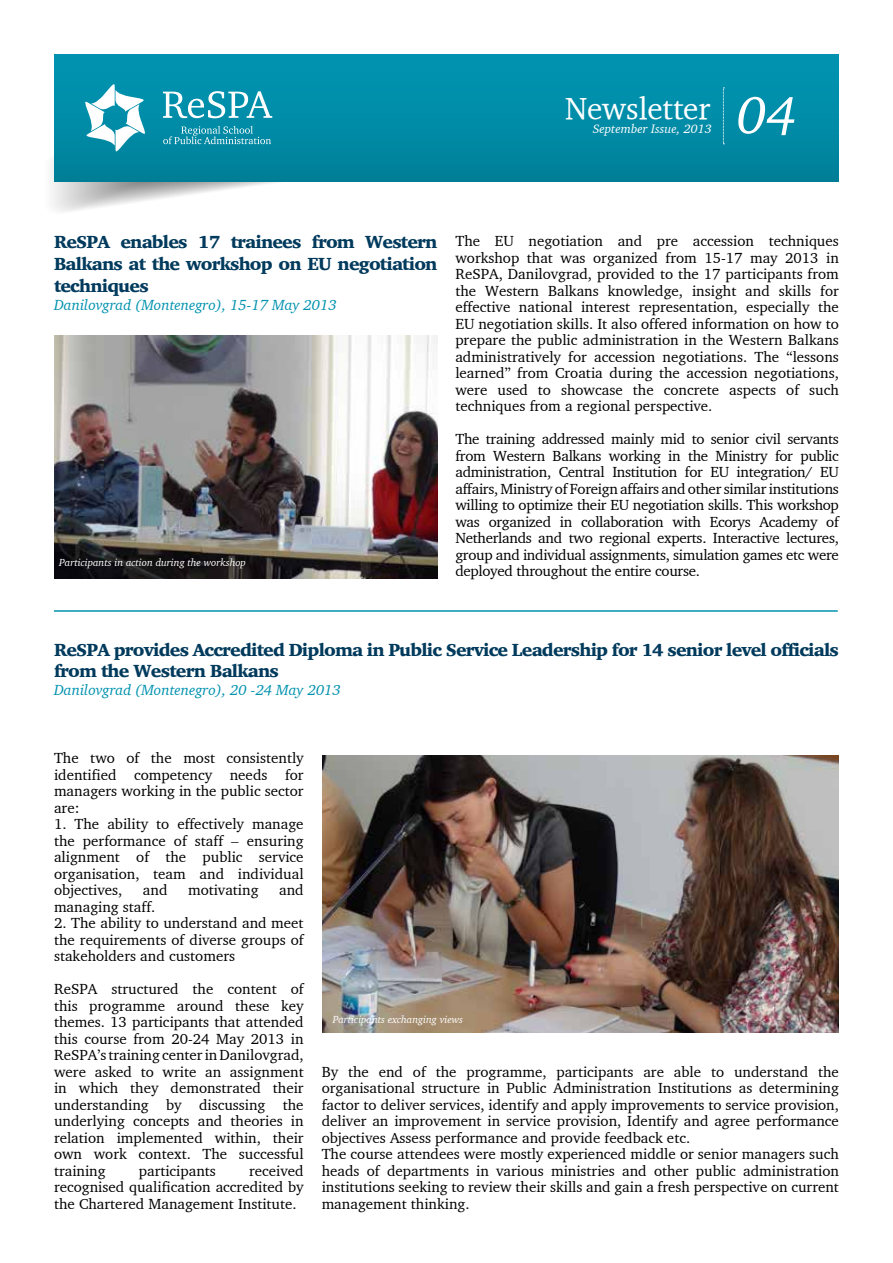
<style>
.page{position:relative;width:893px;height:1263px;background:#fff}
.page>*{position:absolute;margin:0;border:0;box-sizing:border-box;transform-origin:0 0}
.t1{font:italic 53.25px "Charter BT";color:#fff}
.t2{font:31.2px "Charter OSITCTT";color:#fff}
.t3{font:900 18px/21.6px "Charter BT";letter-spacing:-.045em;color:#003a5c;text-align:justify}
.t4{font:15px/16.5px "Charter BT";color:#000;text-align:justify}
.t5{font:italic 15px "Charter BT";letter-spacing:-.005em;color:#0092af}
.t6{font:italic 12.6px "Charter BT";color:#fff}
.t7{font:italic 10.5px "Charter BT";letter-spacing:-.005em;color:#fff}
</style>
<div class="page">
<div style="left:54px;top:54px;width:785px;height:128px;background:linear-gradient(to bottom,#0096b3,#00809a)"></div>
<svg style="left:723px;top:88px;width:1px;height:56px"></svg>
<hr style="left:54px;top:610px;width:784px;height:2px;background:#0092af">
<svg style="left:85px;top:84px;width:60px;height:68px"></svg>
<svg style="left:163px;top:91px;width:109px;height:27px"></svg>
<svg style="left:163px;top:126px;width:108px;height:18px"></svg>
<img style="left:54px;top:336px;width:383px;height:242px">
<img style="left:323px;top:755px;width:516px;height:277px">
<h2 class="t2" style="left:565px;top:89px;width:147px">Newsletter</h2>
<p class="t6" style="left:593px;top:121px;width:120px">September Issue, 2013</p>
<h1 class="t1" style="left:737px;top:81px;width:61px">04</h1>
<p class="t3" style="left:54px;top:231px;width:385px">ReSPA enables 17 trainees from Western Balkans at the workshop on EU negotiation techniques</p>
<p class="t5" style="left:54px;top:295px;width:284px">Danilovgrad (Montenegro), 15-17 May 2013</p>
<p class="t7" style="left:59px;top:556px;width:188px">Participants in action during the workshop</p>
<p class="t4" style="left:455px;top:232px;width:385px">The EU negotiation and pre accession techniques workshop that was organized from 15-17 may 2013 in ReSPA, Danilovgrad, provided to the 17 participants from the Western Balkans knowledge, insight and skills for effective national interest representation, especially the EU negotiation skills. It also offered information on how to prepare the public administration in the Western Balkans administratively for accession negotiations. The “lessons learned” from Croatia during the accession negotiations, were used to showcase the concrete aspects of such techniques from a regional perspective.</p>
<p class="t4" style="left:455px;top:430px;width:385px">The training addressed mainly mid to senior civil servants from Western Balkans working in the Ministry for public administration, Central Institution for EU integration/ EU affairs, Ministry of Foreign affairs and other similar institutions willing to optimize their EU negotiation skills. This workshop was organized in collaboration with Ecorys Academy of Netherlands and two regional experts. Interactive lectures, group and individual assignments, simulation games etc were deployed throughout the entire course.</p>
<p class="t3" style="left:54px;top:638px;width:786px">ReSPA provides Accredited Diploma in Public Service Leadership for 14 senior level officials from the Western Balkans</p>
<p class="t5" style="left:54px;top:681px;width:288px">Danilovgrad (Montenegro), 20 -24 May 2013</p>
<p class="t4" style="left:54px;top:750px;width:251px">The two of the most consistently identified competency needs for managers working in the public sector are:</p>
<p class="t4" style="left:54px;top:816px;width:251px">1. The ability to effectively manage the performance of staff – ensuring alignment of the public service organisation, team and individual objectives,</p>
<p class="t4" style="left:143px;top:882px;width:26px">and</p>
<p class="t4" style="left:188px;top:882px;width:72px">motivating</p>
<p class="t4" style="left:279px;top:882px;width:26px">and</p>
<p class="t4" style="left:54px;top:898px;width:103px">managing staff.</p>
<p class="t4" style="left:54px;top:915px;width:251px">2. The ability to understand and meet the requirements of diverse groups of stakeholders and customers</p>
<p class="t4" style="left:54px;top:981px;width:251px">ReSPA structured the content of this programme around these key themes. 13 participants that attended this course from 20-24 May 2013 in ReSPA’s training center in Danilovgrad, were asked to write an assignment in which they demonstrated their understanding by discussing the underlying concepts and theories in relation implemented within, their own work context. The successful training</p>
<p class="t4" style="left:54px;top:1162px;width:251px;text-indent:195px">received recognised qualification accredited by the Chartered Management Institute.</p>
<p class="t4" style="left:139px;top:1162px;width:79px">participants</p>
<p class="t7" style="left:333px;top:1012px;width:132px">Participants exchanging views</p>
<p class="t4" style="left:322px;top:1063px;width:519px;text-align:left">By the end of the programme, participants are able to understand the organisational structure in Public Administration Institutions as determining factor to deliver services, identify and apply improvements to service provision, deliver an improvement in service provision, Identify and agree performance objectives Assess performance and provide feedback etc.<br>The course attendees were mostly experienced middle or senior managers such heads of departments in various ministries and other public administration institutions seeking to review their skills and gain a fresh perspective on current management thinking.</p>
</div>
